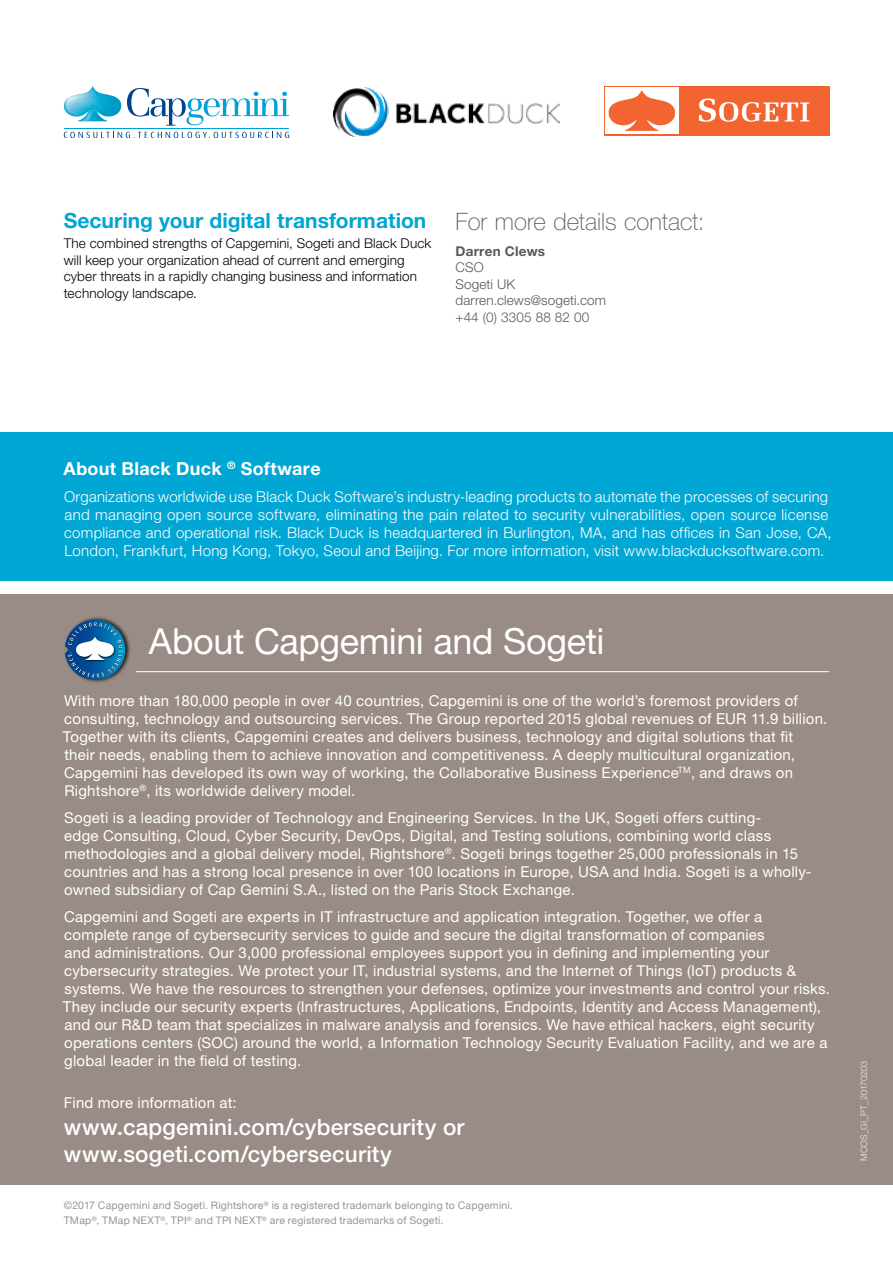
<style>
.page{position:relative;width:893px;height:1263px;background:#fff}
.page>*{position:absolute;margin:0;border:0;box-sizing:border-box;transform-origin:0 0}
.t1{font:36px "Helvetica Neue LT Std";letter-spacing:-.01em;color:#fff}
.t2{font:100 24px "Helvetica Neue LT Std";color:#58595b}
.t3{font:500 22.5px/27px "Helvetica Neue LT Std";letter-spacing:.01em;color:#fff}
.t4{font:700 21px "Helvetica Neue LT Std";color:#00a6d3}
.t5{font:700 18px "Helvetica Neue LT Std";letter-spacing:.015em;color:#fff}
.t6{font:15px/18px "Helvetica Neue LT Std";letter-spacing:.015em;color:#fff}
.t7{font:300 15px/18px "Helvetica Neue LT Std";letter-spacing:.015em;color:#fff}
.t8{font:300 13.5px/16.5px "Helvetica Neue LT Std";letter-spacing:.01em;color:#000}
.t9{font:300 13.5px/16.5px "Helvetica Neue LT Std";letter-spacing:.01em;color:#58595b}
.t10{font:700 13.5px "Helvetica Neue LT Std";letter-spacing:.02em;color:#58595b}
.t11{font:10.5px/15px "Helvetica Neue LT Std";letter-spacing:.02em;color:#939598}
.t12{font:300 9px "Helvetica Neue LT Std";letter-spacing:.01em;color:#ebebec}
</style>
<div class="page">
<div style="left:0;top:594px;width:893px;height:591px;background:#998b85"></div>
<hr style="left:136px;top:671px;width:693px;height:1px;background:#fff">
<img style="left:85px;top:617px;width:45px;height:66px">
<svg style="left:65px;top:620px;width:60px;height:60px;background:#4c7ea4"></svg>
<div style="left:0;top:432px;width:893px;height:148px;background:#00a7d4"></div>
<img style="left:334px;top:88px;width:225px;height:48px">
<svg style="left:64px;top:86px;width:57px;height:35px"></svg>
<svg style="left:127px;top:88px;width:162px;height:38px"></svg>
<svg style="left:64px;top:132px;width:225px;height:6px"></svg>
<hr style="left:64px;top:128px;width:225px;height:1px;background:#00a1d6">
<div style="left:604px;top:86px;width:225px;height:49px;background:#f26531"></div>
<div style="left:605px;top:88px;width:73px;height:46px;background:#fff"></div>
<svg style="left:608px;top:90px;width:67px;height:41px"></svg>
<svg style="left:699px;top:98px;width:110px;height:24px"></svg>
<h3 class="t4" style="left:64px;top:207px;width:364px">Securing your digital transformation</h3>
<p class="t8" style="left:64px;top:235px;width:369px">The combined strengths of Capgemini, Sogeti and Black Duck will keep your organization ahead of current and emerging cyber threats in a rapidly changing business and information technology landscape.</p>
<h2 class="t2" style="left:455px;top:207px;width:250px">For more details contact:</h2>
<p class="t10" style="left:455px;top:243px;width:91px">Darren Clews</p>
<p class="t9" style="left:455px;top:259px;width:152px">CSO<br>Sogeti UK darren.clews@sogeti.com +44 (0) 3305 88 82 00</p>
<p class="t5" style="left:64px;top:457px;width:259px">About Black Duck <sup>®</sup> Software</p>
<p class="t7" style="left:64px;top:487px;width:769px">Organizations worldwide use Black Duck Software’s industry-leading products to automate the processes of securing and managing open source software, eliminating the pain related to security vulnerabilities, open source license compliance and operational risk. Black Duck is headquartered in Burlington, MA, and has offices in San Jose, CA, London, Frankfurt, Hong Kong, Tokyo, Seoul and Beijing. For more information, visit www.blackducksoftware.com.</p>
<h1 class="t1" style="left:149px;top:620px;width:457px">About Capgemini and Sogeti</h1>
<p class="t6" style="left:63px;top:692px;width:766px">With more than 180,000 people in over 40 countries, Capgemini is one of the world’s foremost providers of consulting, technology and outsourcing services. The Group reported 2015 global revenues of EUR 11.9 billion.<br>Together with its clients, Capgemini creates and delivers business, technology and digital solutions that fit<br>their needs, enabling them to achieve innovation and competitiveness. A deeply multicultural organization, Capgemini has developed its own way of working, the Collaborative Business Experience<sup>TM</sup>, and draws on Rightshore<sup>®</sup>, its worldwide delivery model.</p>
<p class="t6" style="left:64px;top:809px;width:749px">Sogeti is a leading provider of Technology and Engineering Services. In the UK, Sogeti offers cutting-<br>edge Consulting, Cloud, Cyber Security, DevOps, Digital, and Testing solutions, combining world class methodologies and a global delivery model, Rightshore<sup>®</sup>. Sogeti brings together 25,000 professionals in 15 countries and has a strong local presence in over 100 locations in Europe, USA and India. Sogeti is a wholly&shy;owned subsidiary of Cap Gemini S.A., listed on the Paris Stock Exchange.</p>
<p class="t6" style="left:63px;top:908px;width:769px">Capgemini and Sogeti are experts in IT infrastructure and application integration. Together, we offer a<br>complete range of cybersecurity services to guide and secure the digital transformation of companies<br>and administrations. Our 3,000 professional employees support you in defining and implementing your cybersecurity strategies. We protect your IT, industrial systems, and the Internet of Things (IoT) products &amp; systems. We have the resources to strengthen your defenses, optimize your investments and control your risks.<br>They include our security experts (Infrastructures, Applications, Endpoints, Identity and Access Management), and our R&amp;D team that specializes in malware analysis and forensics. We have ethical hackers, eight security operations centers (SOC) around the world, a Information Technology Security Evaluation Facility, and we are a global leader in the field of testing.</p>
<p class="t6" style="left:64px;top:1093px;width:174px">Find more information at:</p>
<h3 class="t3" style="left:64px;top:1113px;width:402px">www.capgemini.com/cybersecurity or www.sogeti.com/cybersecurity</h3>
<p class="t11" style="left:64px;top:1198px;width:451px">©2017 Capgemini and Sogeti. Rightshore<sup>®</sup> is a registered trademark belonging to Capgemini.<br>TMap<sup>®</sup>, TMap NEXT<sup>®</sup>, TPI<sup>®</sup> and TPI NEXT<sup>®</sup> are registered trademarks of Sogeti.</p>
<p class="t12" style="left:858px;top:1161px;width:102px;rotate:-90deg">MCOS_GI_PT_20170203</p>
</div>
